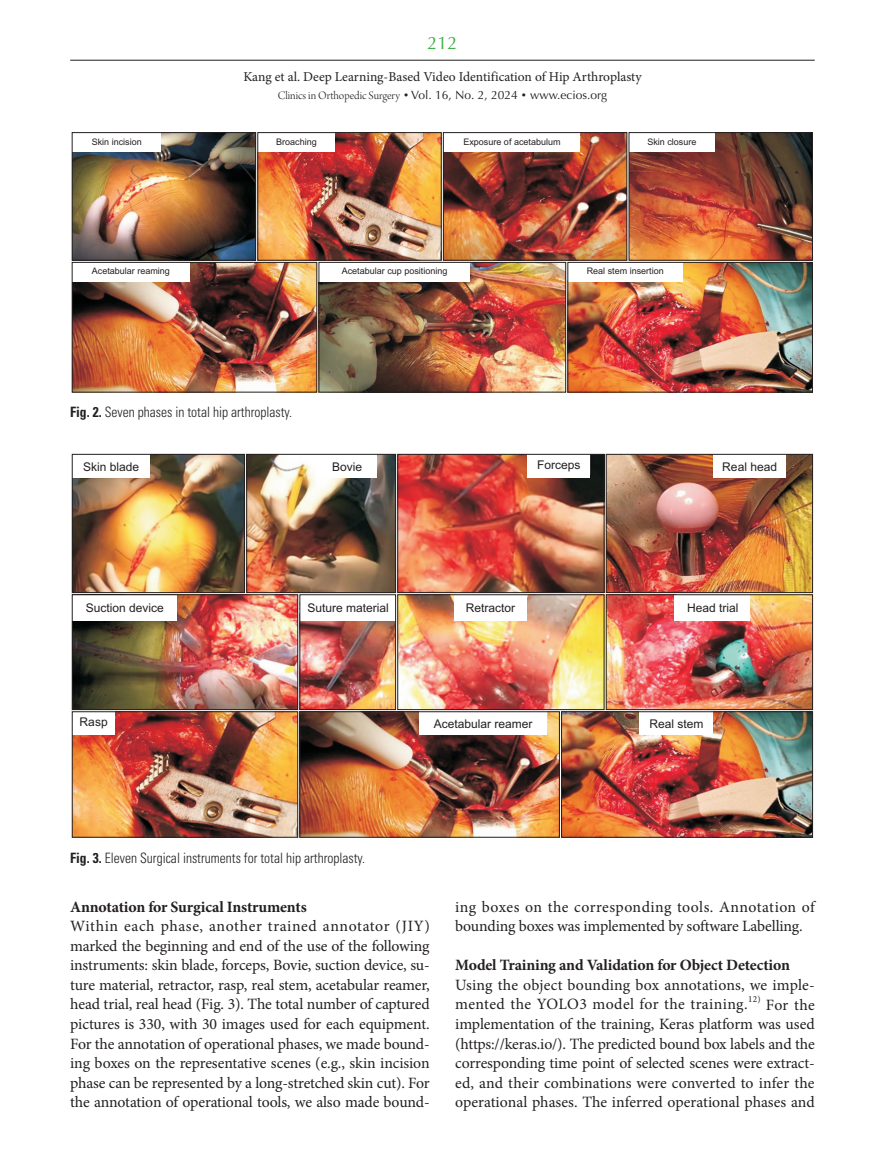
<style>
.page{position:relative;width:885px;height:1170px;background:#fff}
.page>*{position:absolute;margin:0;border:0;box-sizing:border-box;transform-origin:0 0}
.t1{font:18px "Optima LT Std";color:#40ae49}
.t2{font:15.75px/19.5px "Minion Pro";color:#231f20;text-align:justify}
.t3{font:700 15.75px "Minion Pro";letter-spacing:-.01em;color:#231f20}
.t4{font:300 condensed 14.25px "Univers LT Std";color:#231f20;scale:.95 1}
.t5{font:13.5px "Minion Pro";color:#231f20}
.t6{font:12px "Arial";color:#231f20}
.t7{font:12px "Optima LT Std";color:#231f20}
.t8{font:9.15px "Minion Pro";color:#231f20}
.t9{font:9px "Arial";color:#231f20}
.s1{font-family:"Arno Pro Light Display"}
.s2{font-size:9px}
.s3{font-weight:700}
</style>
<div class="page">
<hr style="left:70px;top:60px;width:744px;height:1px;background:#231f20">
<img style="left:72px;top:132px;width:740px;height:260px">
<img style="left:72px;top:454px;width:741px;height:383px">
<p class="t1" style="left:427px;top:32px;width:32px">212</p>
<p class="t5" style="left:243px;top:68px;width:399px">Kang et al. Deep Learning-Based Video Identification of Hip Arthroplasty</p>
<p class="t7" style="left:278px;top:88px;width:331px"><span class="s1">Clinics in Orthopedic Surgery</span> <span class="s2">•</span> Vol. 16, No. 2, 2024 <span class="s2">•</span> www.ecios.org</p>
<p class="t9" style="left:92px;top:138px;width:52px">Skin incision</p>
<p class="t9" style="left:276px;top:138px;width:42px">Broaching</p>
<p class="t9" style="left:463px;top:138px;width:99px">Exposure of acetabulum</p>
<p class="t9" style="left:647px;top:138px;width:51px">Skin closure</p>
<p class="t9" style="left:92px;top:268px;width:80px">Acetabular reaming</p>
<p class="t9" style="left:342px;top:268px;width:107px">Acetabular cup positioning</p>
<p class="t9" style="left:586px;top:268px;width:79px">Real stem insertion</p>
<p class="t4" style="left:70px;top:403px;width:235px"><span class="s3">Fig. 2.</span> Seven phases in total hip arthroplasty.</p>
<p class="t6" style="left:83px;top:462px;width:58px">Skin blade</p>
<p class="t6" style="left:332px;top:462px;width:32px">Bovie</p>
<p class="t6" style="left:537px;top:460px;width:45px">Forceps</p>
<p class="t6" style="left:722px;top:462px;width:56px">Real head</p>
<p class="t6" style="left:86px;top:603px;width:80px">Suction device</p>
<p class="t6" style="left:307px;top:603px;width:83px">Suture material</p>
<p class="t6" style="left:466px;top:603px;width:51px">Retractor</p>
<p class="t6" style="left:687px;top:603px;width:53px">Head trial</p>
<p class="t6" style="left:80px;top:717px;width:30px">Rasp</p>
<p class="t6" style="left:433px;top:718px;width:100px">Acetabular reamer</p>
<p class="t6" style="left:649px;top:718px;width:56px">Real stem</p>
<p class="t4" style="left:70px;top:848px;width:312px"><span class="s3">Fig. 3.</span> Eleven Surgical instruments for total hip arthroplasty.</p>
<p class="t3" style="left:70px;top:895px;width:238px">Annotation for Surgical Instruments</p>
<p class="t2" style="left:70px;top:916px;width:361px">Within each phase, another trained annotator (JIY) marked the beginning and end of the use of the following instruments: skin blade, forceps, Bovie, suction device, su&shy;ture material, retractor, rasp, real stem, acetabular reamer, head trial, real head (Fig. 3). The total number of captured pictures is 330, with 30 images used for each equipment.<br>For the annotation of operational phases, we made bound&shy;ing boxes on the representative scenes (e.g., skin incision phase can be represented by a long-stretched skin cut). For the annotation of operational tools, we also made bound-</p>
<p class="t2" style="left:455px;top:897px;width:361px">ing boxes on the corresponding tools. Annotation of bounding boxes was implemented by software Labelling.</p>
<p class="t3" style="left:455px;top:954px;width:336px">Model Training and Validation for Object Detection</p>
<p class="t2" style="left:455px;top:975px;width:361px">Using the object bounding box annotations, we imple&shy;mented the YOLO3 model for the training.</p>
<p class="t8" style="left:748px;top:992px;width:14px">12)</p>
<p class="t2" style="left:455px;top:994px;width:361px;text-indent:311px">For the implementation of the training, Keras platform was used (https://keras.io/). The predicted bound box labels and the corresponding time point of selected scenes were extract&shy;ed, and their combinations were converted to infer the operational phases. The inferred operational phases and</p>
</div>
